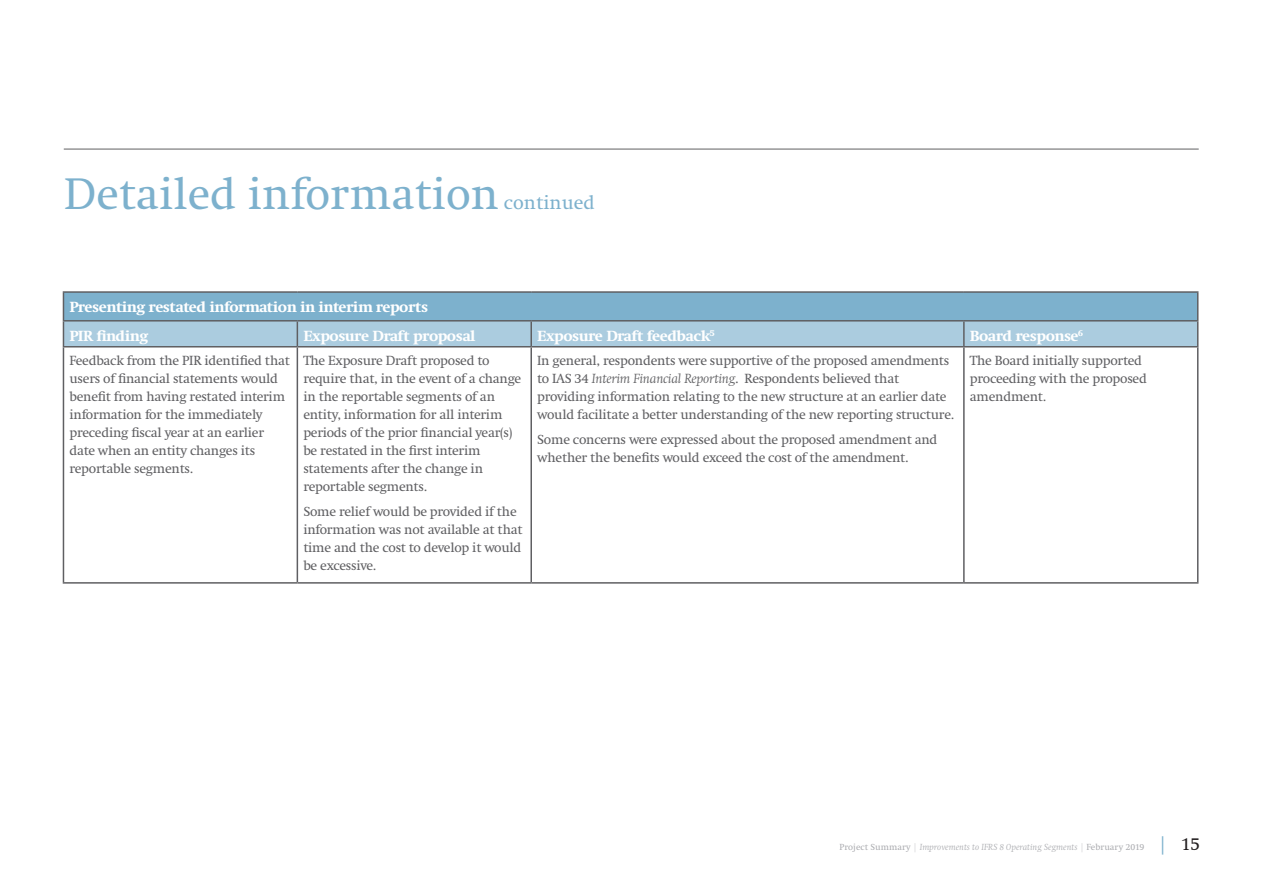
<style>
.page{position:relative;width:1263px;height:893px;background:#fff}
.page>*{position:absolute;margin:0;border:0;box-sizing:border-box;transform-origin:0 0}
.Level_1_heading{font:45px "Swift LT Pro";color:#7db1cd}
.Level_1_heading-2{font:19.5px "Swift LT Pro";color:#7db1cd}
.Detailed_info_table{font:800 15px "Swift LT Pro";color:#fff}
.Detailed_info_table-2{font:13.5px/18px "Swift LT Pro";letter-spacing:-.02em;color:#5f5f62}
.t1{font:italic 9px "Swift LT Pro";color:#abacb0}
.s1{font-style:italic}
.s2{font-style:normal}
.s3{font-style:normal;color:#d3d4d6}
.s4{font-style:normal;font-size:18px;color:#7db1cd}
.s5{font-style:normal;font-size:18px;color:#231f20}
</style>
<div class="page">
<hr style="left:64px;top:149px;width:1135px;height:1px;background:#5f5f62">
<hr style="left:63px;top:291px;width:234px;height:2px;background:#5f5f62">
<hr style="left:297px;top:291px;width:234px;height:2px;background:#5f5f62">
<hr style="left:531px;top:291px;width:433px;height:2px;background:#5f5f62">
<hr style="left:964px;top:291px;width:234px;height:2px;background:#5f5f62">
<svg style="left:63px;top:293px;width:1135px;height:53px;background:#90bad1"></svg>
<hr style="left:63px;top:346px;width:234px;height:1px;background:#5f5f62">
<hr style="left:63px;top:347px;width:1px;height:235px;background:#5f5f62">
<hr style="left:297px;top:346px;width:234px;height:1px;background:#5f5f62">
<hr style="left:297px;top:347px;width:1px;height:235px;background:#5f5f62">
<hr style="left:531px;top:346px;width:433px;height:1px;background:#5f5f62">
<hr style="left:530px;top:347px;width:2px;height:235px;background:#5f5f62">
<hr style="left:964px;top:346px;width:234px;height:1px;background:#5f5f62">
<hr style="left:963px;top:347px;width:2px;height:235px;background:#5f5f62">
<hr style="left:1197px;top:347px;width:1px;height:235px;background:#5f5f62">
<hr style="left:63px;top:582px;width:234px;height:2px;background:#5f5f62">
<hr style="left:297px;top:582px;width:234px;height:2px;background:#5f5f62">
<hr style="left:531px;top:582px;width:433px;height:2px;background:#5f5f62">
<hr style="left:964px;top:582px;width:234px;height:2px;background:#5f5f62">
<p class="Level_1_heading" style="left:64px;top:168px;width:436px">Detailed information</p>
<p class="Level_1_heading-2" style="left:504px;top:191px;width:93px">continued</p>
<p class="Detailed_info_table" style="left:69px;top:298px;width:360px">Presenting restated information in interim reports</p>
<p class="Detailed_info_table" style="left:69px;top:327px;width:80px">PIR finding</p>
<p class="Detailed_info_table" style="left:303px;top:327px;width:173px">Exposure Draft proposal</p>
<p class="Detailed_info_table" style="left:537px;top:327px;width:179px">Exposure Draft feedback<sup>5</sup></p>
<p class="Detailed_info_table" style="left:970px;top:327px;width:115px">Board response<sup>6</sup></p>
<p class="Detailed_info_table-2" style="left:69px;top:352px;width:222px">Feedback from the PIR identified that users of financial statements would benefit from having restated interim information for the immediately preceding fiscal year at an earlier date when an entity changes its reportable segments.</p>
<p class="Detailed_info_table-2" style="left:303px;top:352px;width:219px">The Exposure Draft proposed to require that, in the event of a change in the reportable segments of an entity, information for all interim periods of the prior financial year(s) be restated in the first interim statements after the change in reportable segments.</p>
<p class="Detailed_info_table-2" style="left:303px;top:502px;width:221px">Some relief would be provided if the information was not available at that time and the cost to develop it would be excessive.</p>
<p class="Detailed_info_table-2" style="left:537px;top:352px;width:418px">In general, respondents were supportive of the proposed amendments to IAS 34 <span class="s1">Interim Financial Reporting</span>. Respondents believed that providing information relating to the new structure at an earlier date would facilitate a better understanding of the new reporting structure.</p>
<p class="Detailed_info_table-2" style="left:537px;top:430px;width:402px">Some concerns were expressed about the proposed amendment and whether the benefits would exceed the cost of the amendment.</p>
<p class="Detailed_info_table-2" style="left:970px;top:352px;width:179px">The Board initially supported proceeding with the proposed amendment.</p>
<p class="t1" style="left:839px;top:842px;width:362px"><span class="s2">Project Summary</span> <span class="s3">|</span> Improvements to IFRS 8 Operating Segments <span class="s3">|</span> <span class="s2">February 2019</span> <span class="s4">|</span> <span class="s5">15</span></p>
</div>
